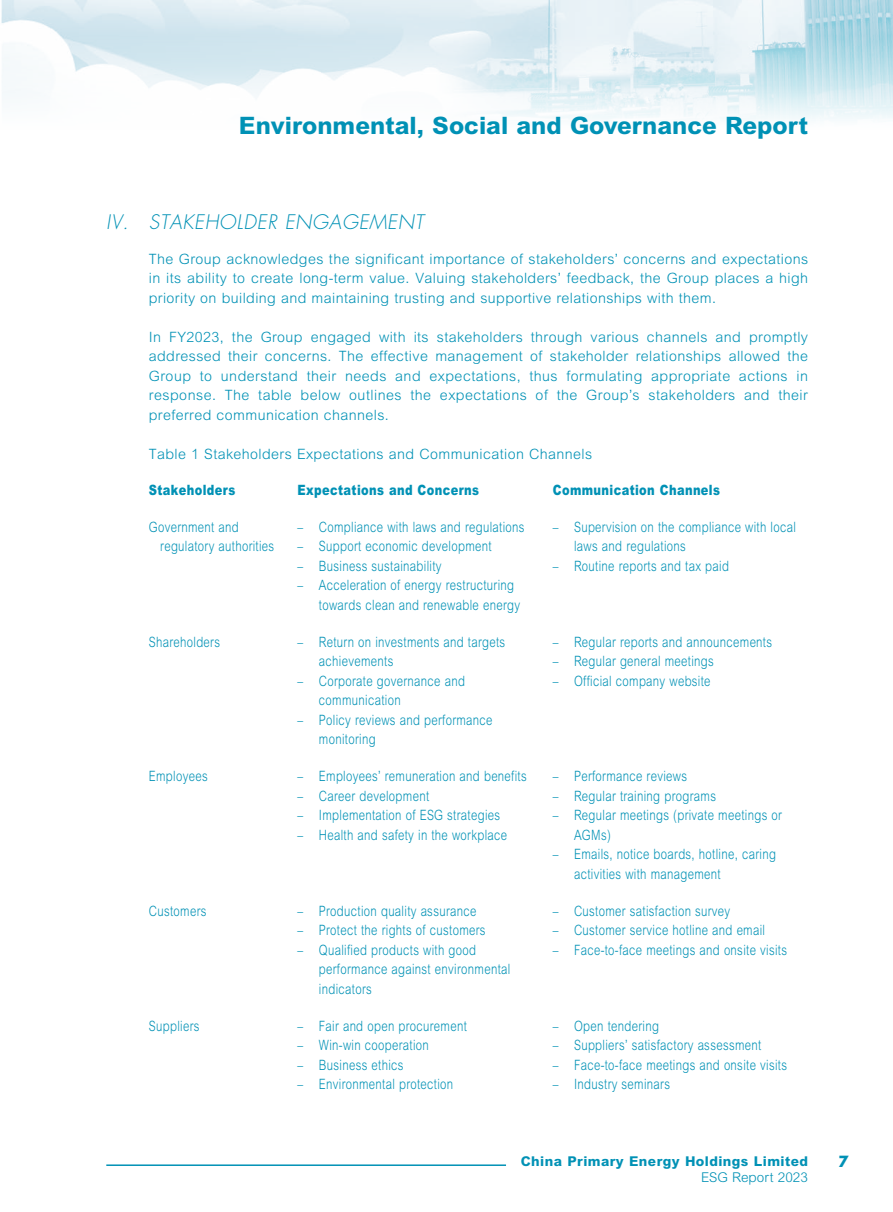
<style>
.page{position:relative;width:893px;height:1212px;background:#fff}
.page>*{position:absolute;margin:0;border:0;box-sizing:border-box;transform-origin:0 0}
.t1{font:800 24px "Arial MT Std";color:#0091b5}
.t2{font:italic 300 19.5px "Futura Std";letter-spacing:.03em;color:#0091b5}
.t3{font:700 15px "Futura Std";color:#0091b5}
.t4{font:300 14.25px/19.5px "Arial MT Std";letter-spacing:.03em;color:#0091b5;scale:.8 1}
.t5{font:300 14.25px/19.5px "Arial MT Std";letter-spacing:.03em;color:#0091b5;text-align:justify}
.t6{font:900 14.25px "Arial MT Std";letter-spacing:.035em;color:#0091b5;scale:.8 1}
.t7{font:800 13.5px "Arial MT Std";letter-spacing:.03em;color:#0091b5}
.t8{font:300 13.5px "Arial MT Std";letter-spacing:.005em;color:#0091b5}
</style>
<div class="page">
<img style="left:1px;top:0;width:892px;height:119px">
<hr style="left:106px;top:1164px;width:400px;height:2px;background:#0091b5">
<h1 class="t1" style="left:239px;top:111px;width:571px">Environmental, Social and Governance Report</h1>
<h2 class="t2" style="left:106px;top:210px;width:319px">IV. STAKEHOLDER ENGAGEMENT</h2>
<p class="t5" style="left:149px;top:249px;width:661px">The Group acknowledges the significant importance of stakeholders’ concerns and expectations in its ability to create long-term value. Valuing stakeholders’ feedback, the Group places a high priority on building and maintaining trusting and supportive relationships with them.</p>
<p class="t5" style="left:149px;top:327px;width:661px">In FY2023, the Group engaged with its stakeholders through various channels and promptly addressed their concerns. The effective management of stakeholder relationships allowed the Group to understand their needs and expectations, thus formulating appropriate actions in response. The table below outlines the expectations of the Group’s stakeholders and their preferred communication channels.</p>
<p class="t5" style="left:149px;top:444px;width:445px">Table 1 Stakeholders Expectations and Communication Channels</p>
<p class="t6" style="left:149px;top:481px;width:110px">Stakeholders</p>
<p class="t6" style="left:298px;top:481px;width:228px">Expectations and Concerns</p>
<p class="t6" style="left:553px;top:481px;width:211px">Communication Channels</p>
<p class="t4" style="left:160px;top:517px;width:144px;text-indent:-11px">Government and regulatory authorities</p>
<p class="t4" style="left:298px;top:517px;width:285px">– Compliance with laws and regulations</p>
<p class="t4" style="left:574px;top:517px;width:279px;text-indent:-21px">– Supervision on the compliance with local laws and regulations</p>
<p class="t4" style="left:553px;top:556px;width:222px">– Routine reports and tax paid</p>
<p class="t4" style="left:298px;top:536px;width:244px">– Support economic development</p>
<p class="t4" style="left:298px;top:556px;width:181px">– Business sustainability</p>
<p class="t4" style="left:319px;top:575px;width:253px;text-indent:-21px">– Acceleration of energy restructuring towards clean and renewable energy</p>
<p class="t4" style="left:149px;top:632px;width:91px">Shareholders</p>
<p class="t4" style="left:319px;top:632px;width:234px;text-indent:-21px">– Return on investments and targets achievements</p>
<p class="t4" style="left:319px;top:671px;width:184px;text-indent:-21px">– Corporate governance and communication</p>
<p class="t4" style="left:319px;top:710px;width:219px;text-indent:-21px">– Policy reviews and performance monitoring</p>
<p class="t4" style="left:149px;top:766px;width:75px">Employees</p>
<p class="t4" style="left:298px;top:766px;width:288px">– Employees’ remuneration and benefits</p>
<p class="t4" style="left:298px;top:786px;width:166px">– Career development</p>
<p class="t4" style="left:298px;top:805px;width:255px">– Implementation of ESG strategies</p>
<p class="t4" style="left:298px;top:825px;width:263px">– Health and safety in the workplace</p>
<p class="t4" style="left:149px;top:901px;width:74px">Customers</p>
<p class="t4" style="left:298px;top:901px;width:225px">– Production quality assurance</p>
<p class="t4" style="left:298px;top:920px;width:236px">– Protect the rights of customers</p>
<p class="t4" style="left:319px;top:940px;width:241px;text-indent:-21px">– Qualified products with good performance against environmental indicators</p>
<p class="t4" style="left:149px;top:1016px;width:65px">Suppliers</p>
<p class="t4" style="left:298px;top:1016px;width:213px">– Fair and open procurement</p>
<p class="t4" style="left:298px;top:1035px;width:166px">– Win-win cooperation</p>
<p class="t4" style="left:298px;top:1055px;width:134px">– Business ethics</p>
<p class="t4" style="left:298px;top:1074px;width:196px">– Environmental protection</p>
<p class="t4" style="left:553px;top:632px;width:276px">– Regular reports and announcements</p>
<p class="t4" style="left:553px;top:651px;width:203px">– Regular general meetings</p>
<p class="t4" style="left:553px;top:671px;width:199px">– Official company website</p>
<p class="t4" style="left:553px;top:766px;width:169px">– Performance reviews</p>
<p class="t4" style="left:553px;top:786px;width:206px">– Regular training programs</p>
<p class="t4" style="left:574px;top:805px;width:261px;text-indent:-21px">– Regular meetings (private meetings or<br>AGMs)</p>
<p class="t4" style="left:574px;top:844px;width:254px;text-indent:-21px">– Emails, notice boards, hotline, caring activities with management</p>
<p class="t4" style="left:553px;top:901px;width:223px">– Customer satisfaction survey</p>
<p class="t4" style="left:553px;top:920px;width:267px">– Customer service hotline and email</p>
<p class="t4" style="left:553px;top:940px;width:294px">– Face-to-face meetings and onsite visits</p>
<p class="t4" style="left:553px;top:1016px;width:134px">– Open tendering</p>
<p class="t4" style="left:553px;top:1035px;width:262px">– Suppliers’ satisfactory assessment</p>
<p class="t4" style="left:553px;top:1055px;width:294px">– Face-to-face meetings and onsite visits</p>
<p class="t4" style="left:553px;top:1074px;width:148px">– Industry seminars</p>
<p class="t7" style="left:521px;top:1153px;width:289px">China Primary Energy Holdings Limited</p>
<p class="t3" style="left:838px;top:1151px;width:12px">7</p>
<p class="t8" style="left:701px;top:1170px;width:108px">ESG Report 2023</p>
</div>
